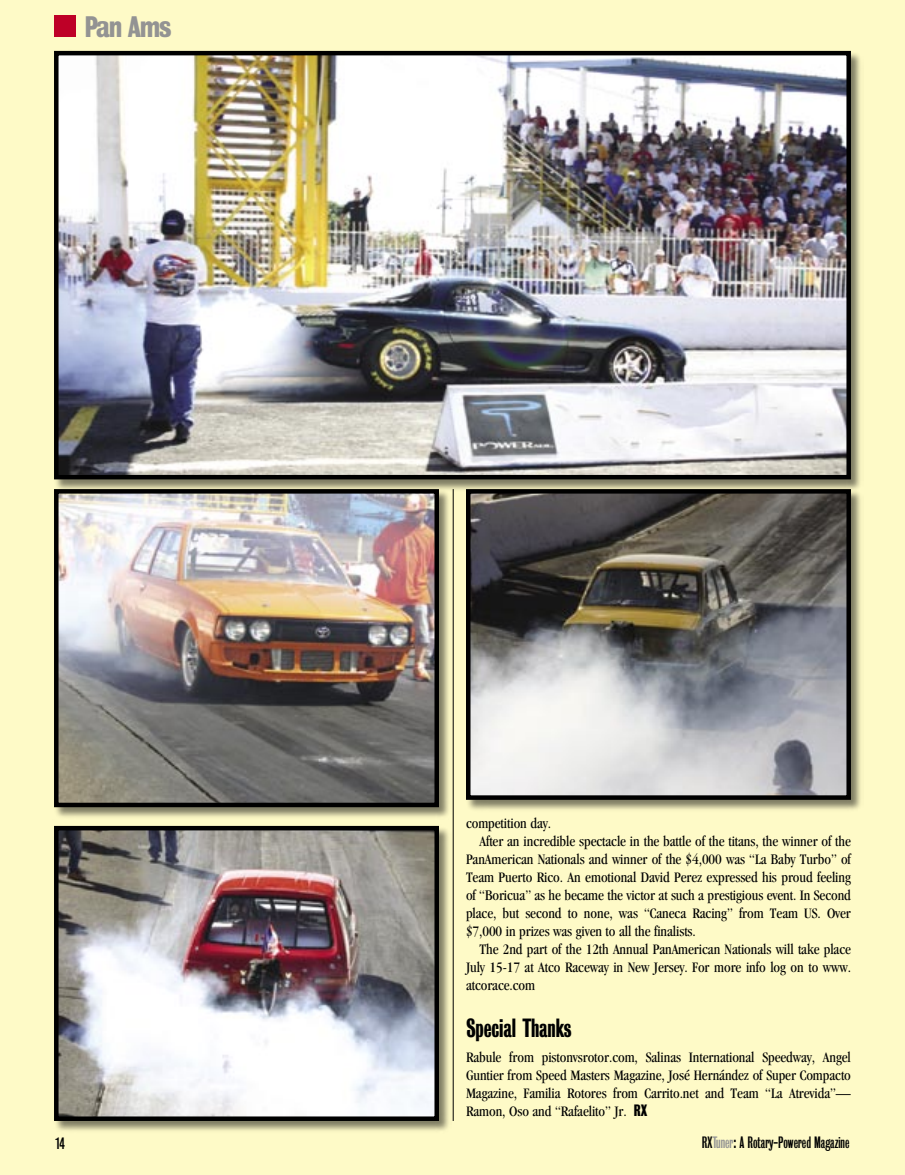
<style>
.page{position:relative;width:905px;height:1175px;background:#fff}
.page>*{position:absolute;margin:0;border:0;box-sizing:border-box;transform-origin:0 0}
.t1{font:27px "Bureau Grot Three Seven";letter-spacing:-.05em;color:#939393}
.t2{font:24px "Bureau Grot One Five";letter-spacing:-.005em;color:#000}
.t3{font:condensed 15px/18px "Garamond";letter-spacing:-.005em;color:#000;text-align:justify}
.t4{font:15px "Bureau Grot One Three";color:#000}
.s1{font-family:"Bureau Grot One Seven";font-stretch:normal}
.s2{color:#939393}
</style>
<div class="page">
<div style="left:0;top:0;width:904px;height:1174px;background:#fefac7"></div>
<div style="left:54px;top:15px;width:21px;height:22px;background:#be0027"></div>
<div style="left:52px;top:49px;width:811px;height:443px;background:#000;opacity:.5"></div>
<img style="left:59px;top:56px;width:787px;height:418px">
<div style="left:54px;top:51px;width:797px;height:428px;border:4px solid #000"></div>
<div style="left:464px;top:487px;width:399px;height:325px;background:#000;opacity:.5"></div>
<img style="left:471px;top:494px;width:375px;height:301px">
<div style="left:466px;top:489px;width:385px;height:311px;border:4px solid #000"></div>
<div style="left:52px;top:487px;width:399px;height:332px;background:#000;opacity:.5"></div>
<img style="left:59px;top:494px;width:375px;height:308px">
<div style="left:54px;top:489px;width:385px;height:318px;border:4px solid #000"></div>
<div style="left:52px;top:824px;width:399px;height:309px;background:#000;opacity:.5"></div>
<img style="left:59px;top:831px;width:375px;height:284px">
<div style="left:54px;top:826px;width:385px;height:294px;border:4px solid #000"></div>
<hr style="left:453px;top:489px;width:1px;height:632px;background:#000">
<h1 class="t1" style="left:85px;top:11px;width:88px">Pan Ams</h1>
<p class="t3" style="left:466px;top:814px;width:86px">competition day.</p>
<p class="t3" style="left:479px;top:832px;width:373px">After an incredible spectacle in the battle of the titans, the winner of the</p>
<p class="t3" style="left:466px;top:850px;width:386px">PanAmerican Nationals and winner of the $4,000 was “La Baby Turbo” of</p>
<p class="t3" style="left:466px;top:868px;width:386px">Team Puerto Rico. An emotional David Perez expressed his proud feeling</p>
<p class="t3" style="left:466px;top:886px;width:386px">of “Boricua” as he became the victor at such a prestigious event. In Second</p>
<p class="t3" style="left:466px;top:904px;width:386px">place, but second to none, was “Caneca Racing” from Team US. Over</p>
<p class="t3" style="left:466px;top:922px;width:231px">$7,000 in prizes was given to all the finalists.</p>
<p class="t3" style="left:479px;top:940px;width:373px">The 2nd part of the 12th Annual PanAmerican Nationals will take place</p>
<p class="t3" style="left:466px;top:958px;width:386px">July 15-17 at Atco Raceway in New Jersey. For more info log on to www.</p>
<p class="t3" style="left:466px;top:976px;width:71px">atcorace.com</p>
<h2 class="t2" style="left:466px;top:1014px;width:107px">Special Thanks</h2>
<p class="t3" style="left:466px;top:1048px;width:386px">Rabule from pistonvsrotor.com, Salinas International Speedway, Angel Guntier from Speed Masters Magazine, José Hernández of Super Compacto Magazine, Familia Rotores from Carrito.net and Team “La Atrevida”— Ramon, Oso and “Rafaelito” Jr. <span class="s1">RX</span></p>
<p class="t4" style="left:56px;top:1135px;width:11px">14</p>
<p class="t4" style="left:702px;top:1134px;width:149px">RX<span class="s2">Tuner</span>: A Rotary-Powered Magazine</p>
</div>
